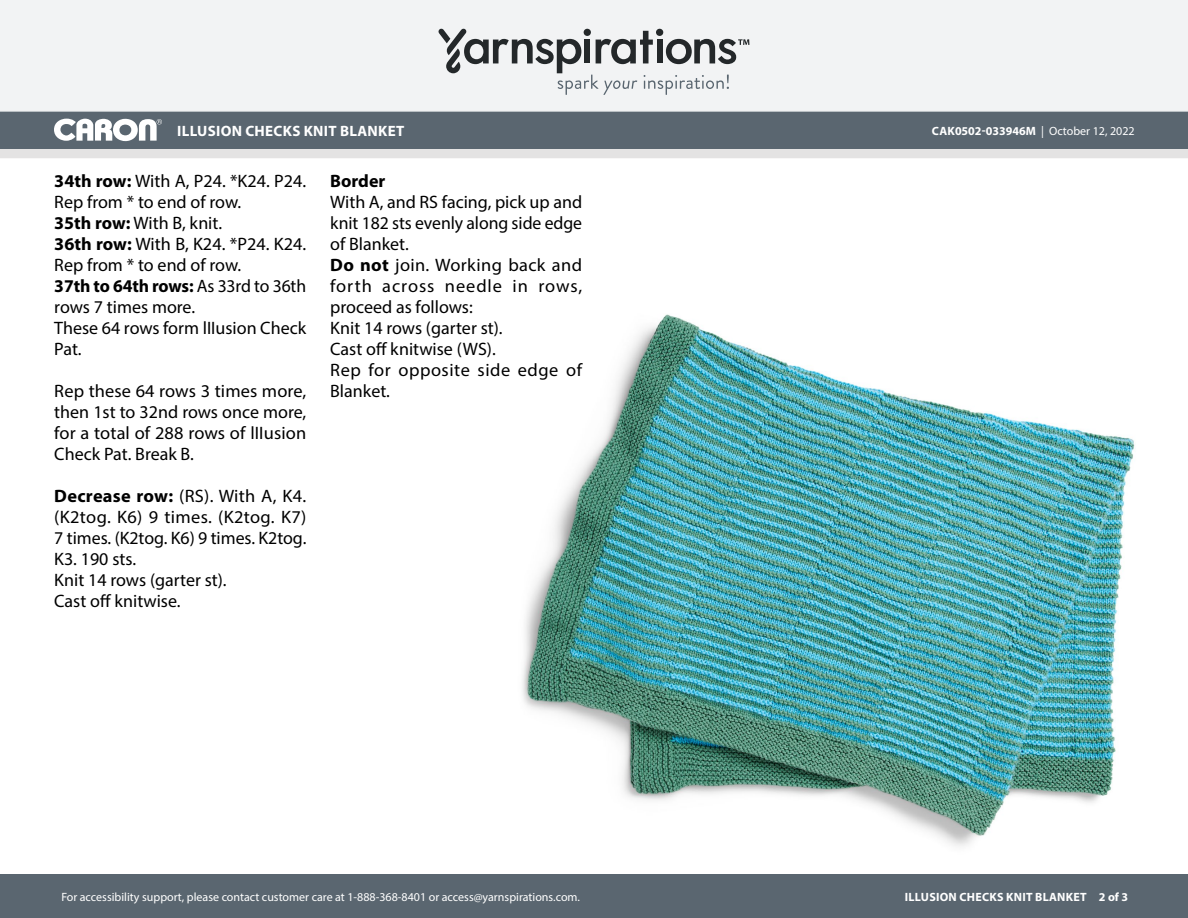
<style>
.page{position:relative;width:1188px;height:918px;background:#fff}
.page>*{position:absolute;margin:0;border:0;box-sizing:border-box;transform-origin:0 0}
.Body_-__Auto_Style_w{font:18px/21px "Myriad Pro";color:#000}
.Body_-__Auto_Style_w-2{font:18px/21px "Myriad Pro";letter-spacing:.03em;color:#000}
.Body_-__Auto_Style_w-3{font:700 18px "Myriad Pro";color:#000}
.t1{font:700 15px "Myriad Pro";letter-spacing:.02em;color:#fff}
.t2{font:12px "Myriad Pro";color:#fff}
.t3{font:700 12px "Myriad Pro";color:#fff}
.t4{font:700 12px "Myriad Pro";letter-spacing:.02em;color:#fff}
.s1{font-weight:400}
.s2{font-weight:700}
.s3{font-size:18.9px}
.s4{font-size:17.1px}
</style>
<div class="page">
<div style="left:0;top:875px;width:1188px;height:43px;background:#5a6670"></div>
<div style="left:0;top:149px;width:1188px;height:9px;background:#e4e3e3"></div>
<div style="left:0;top:111px;width:1188px;height:38px;background:#5a6670"></div>
<div style="left:0;top:0;width:1188px;height:112px;background:#f2f3f4"></div>
<svg style="left:438px;top:29px;width:311px;height:66px"></svg>
<svg style="left:54px;top:119px;width:108px;height:22px"></svg>
<img style="left:522px;top:314px;width:613px;height:532px">
<p class="t1" style="left:177px;top:121px;width:229px">ILLUSION CHECKS KNIT BLANKET</p>
<p class="t3" style="left:932px;top:123px;width:204px">CAK0502-033946M <span class="s1">| October 12, 2022</span></p>
<p class="Body_-__Auto_Style_w" style="left:54px;top:170px;width:253px"><span class="s2">34th row:</span> With A, P24. *K24. P24.<br>Rep from * to end of row.</p>
<p class="Body_-__Auto_Style_w" style="left:54px;top:212px;width:169px"><span class="s2">35th row:</span> With B, knit.</p>
<p class="Body_-__Auto_Style_w" style="left:54px;top:233px;width:253px"><span class="s2">36th row:</span> With B, K24. *P24. K24.<br>Rep from * to end of row.</p>
<p class="Body_-__Auto_Style_w" style="left:54px;top:275px;width:253px"><span class="s2">37th to 64th rows:</span> As 33rd to 36th rows 7 times more.</p>
<p class="Body_-__Auto_Style_w" style="left:54px;top:317px;width:253px">These 64 rows form <span class="s3">I</span><span class="s4">ll</span>usion Check<br>Pat.</p>
<p class="Body_-__Auto_Style_w" style="left:54px;top:380px;width:254px;text-align:justify">Rep these 64 rows 3 times more, then 1st to 32nd rows once more, for a total of 288 rows of <span class="s3">I</span><span class="s4">ll</span>usion Check Pat. Break B.</p>
<p class="Body_-__Auto_Style_w" style="left:54px;top:485px;width:254px;text-align:justify"><span class="s2">Decrease row:</span> (RS). With A, K4. (K2tog. K6) 9 times. (K2tog. K7)<br>7 times. (K2tog. K6) 9 times. K2tog.<br>K3. 190 sts.</p>
<p class="Body_-__Auto_Style_w" style="left:54px;top:569px;width:174px">Knit 14 rows (garter st).</p>
<p class="Body_-__Auto_Style_w" style="left:54px;top:590px;width:128px">Cast off knitwise.</p>
<p class="Body_-__Auto_Style_w-3" style="left:330px;top:169px;width:57px">Border</p>
<p class="Body_-__Auto_Style_w" style="left:330px;top:191px;width:253px;text-align:justify">With A, and RS facing, pick up and knit 182 sts evenly along side edge of Blanket.</p>
<p class="Body_-__Auto_Style_w" style="left:330px;top:254px;width:253px;text-align:justify"><span class="s2">Do not</span> join. Working back and forth across needle in rows, proceed as follows:</p>
<p class="Body_-__Auto_Style_w" style="left:330px;top:317px;width:174px">Knit 14 rows (garter st).</p>
<p class="Body_-__Auto_Style_w" style="left:330px;top:338px;width:167px">Cast off knitwise (WS).</p>
<p class="Body_-__Auto_Style_w-2" style="left:330px;top:359px;width:253px">Rep for opposite side edge of<br>Blanket.</p>
<p class="t2" style="left:61px;top:889px;width:520px">For accessibility support, please contact customer care at 1-888-368-8401 or access@yarnspirations.com.</p>
<p class="t4" style="left:905px;top:889px;width:225px">ILLUSION CHECKS KNIT BLANKET 2 of 3</p>
</div>
